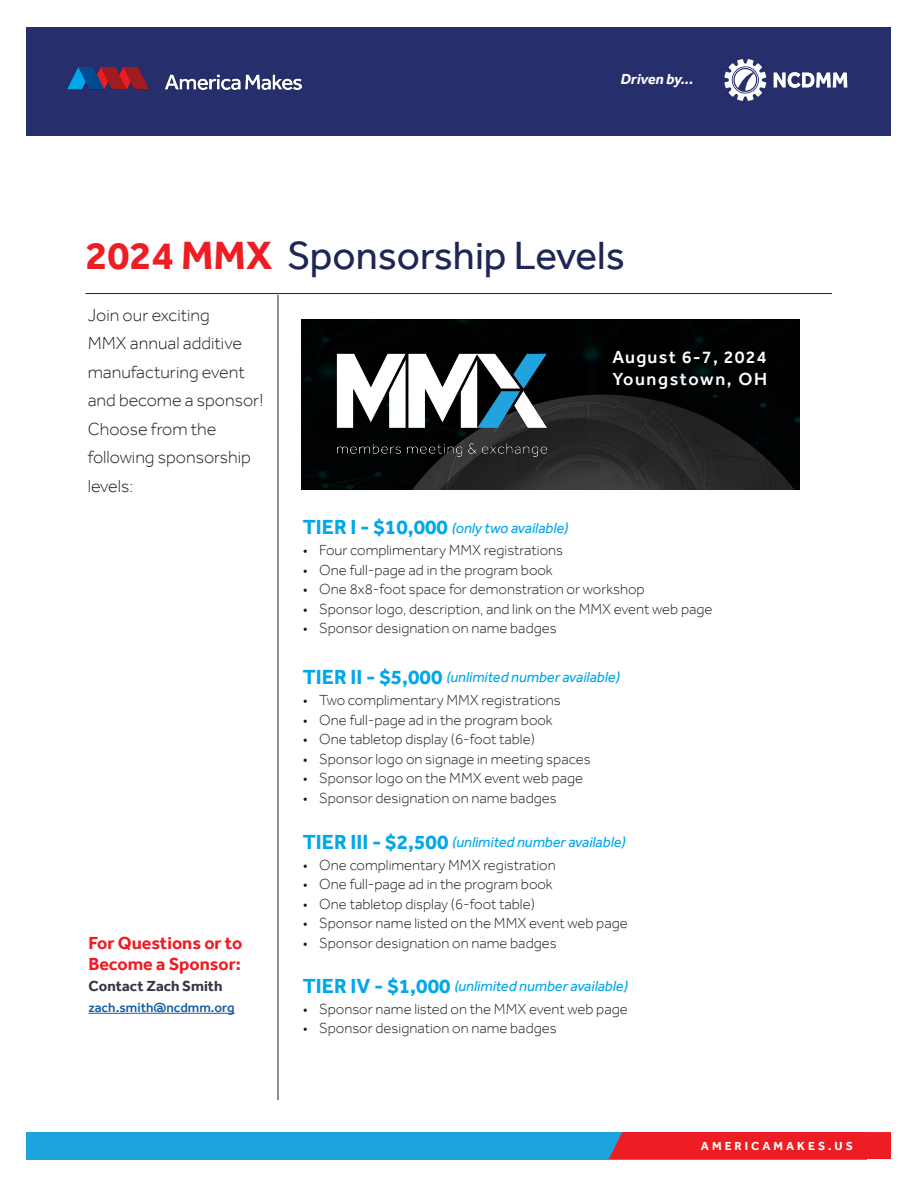
<style>
.page{position:relative;width:919px;height:1189px;background:#fff}
.page>*{position:absolute;margin:0;border:0;box-sizing:border-box;transform-origin:0 0}
.t1{font:40.5px "Effra";color:#1d2757}
.Paragraph_Style_5{font:300 18px/28.5px "Effra";color:#231f20}
.t2{font:700 18px/21px "Effra";color:#ee1d23}
.t3{font:500 18px "Effra";letter-spacing:.07em;color:#fff}
.t4{font:500 18px "Effra";letter-spacing:.09em;color:#fff}
.t5{font:300 15px "Effra";color:#231f20}
.Lt_Blue_title{font:italic 15px "Effra";color:#00a7e9}
.t6{font:700 15px "Effra";color:#323542}
.t7{font:italic 700 15px "Effra";letter-spacing:-.005em;color:#fff}
.t8{font:500 13.5px "Effra";color:#175d9e}
.t9{font:700 12px "Effra";letter-spacing:.25em;color:#fff}
.s1{font-weight:700;color:#ee1d23}
.s2{font-weight:700;font-style:normal;font-size:21px}
</style>
<div class="page">
<div style="left:26px;top:1132px;width:840px;height:27px;background:#1ea3dc"></div>
<div style="left:609px;top:1132px;width:281px;height:27px;background:#ee1d23"></div>
<div style="left:26px;top:28px;width:864px;height:108px;background:#262e6b"></div>
<img style="left:67px;top:67px;width:235px;height:23px">
<hr style="left:278px;top:295px;width:1px;height:805px;background:#231f20">
<hr style="left:85px;top:293px;width:747px;height:1px;background:#231f20">
<svg style="left:773px;top:72px;width:74px;height:16px"></svg>
<svg style="left:724px;top:59px;width:42px;height:42px"></svg>
<hr style="left:88px;top:1012px;width:147px;height:1px;background:#175d9e">
<img style="left:586px;top:320px;width:213px;height:170px">
<img style="left:301px;top:319px;width:285px;height:171px">
<p class="t7" style="left:620px;top:70px;width:74px">Driven by...</p>
<p class="t1" style="left:85px;top:231px;width:541px"><span class="s1">2024 MMX</span> Sponsorship Levels</p>
<p class="Paragraph_Style_5" style="left:88px;top:300px;width:177px">Join our exciting<br>MMX annual additive manufacturing event and become a sponsor!<br>Choose from the following sponsorship levels:</p>
<p class="t2" style="left:88px;top:932px;width:155px">For Questions or to<br>Become a Sponsor:</p>
<p class="t6" style="left:88px;top:977px;width:136px">Contact Zach Smith</p>
<p class="t8" style="left:88px;top:999px;width:148px">zach.smith@ncdmm.org</p>
<p class="t3" style="left:612px;top:346px;width:156px">August 6-7, 2024</p>
<p class="t4" style="left:612px;top:368px;width:156px">Youngstown, OH</p>
<p class="Lt_Blue_title" style="left:303px;top:519px;width:267px"><span class="s2">TIER I - $10,000</span> (only two available)</p>
<p class="t5" style="left:303px;top:541px;width:262px">• Four complimentary MMX registrations</p>
<p class="t5" style="left:303px;top:561px;width:251px">• One full-page ad in the program book</p>
<p class="t5" style="left:303px;top:580px;width:343px">• One 8x8-foot space for demonstration or workshop</p>
<p class="t5" style="left:303px;top:600px;width:411px">• Sponsor logo, description, and link on the MMX event web page</p>
<p class="t5" style="left:303px;top:619px;width:255px">• Sponsor designation on name badges</p>
<p class="Lt_Blue_title" style="left:303px;top:668px;width:318px"><span class="s2">TIER II - $5,000</span> (unlimited number available)</p>
<p class="t5" style="left:303px;top:691px;width:259px">• Two complimentary MMX registrations</p>
<p class="t5" style="left:303px;top:710px;width:251px">• One full-page ad in the program book</p>
<p class="t5" style="left:303px;top:730px;width:233px">• One tabletop display (6-foot table)</p>
<p class="t5" style="left:303px;top:749px;width:289px">• Sponsor logo on signage in meeting spaces</p>
<p class="t5" style="left:303px;top:769px;width:282px">• Sponsor logo on the MMX event web page</p>
<p class="t5" style="left:303px;top:788px;width:255px">• Sponsor designation on name badges</p>
<p class="Lt_Blue_title" style="left:303px;top:833px;width:324px"><span class="s2">TIER III - $2,500</span> (unlimited number available)</p>
<p class="t5" style="left:303px;top:855px;width:254px">• One complimentary MMX registration</p>
<p class="t5" style="left:303px;top:875px;width:251px">• One full-page ad in the program book</p>
<p class="t5" style="left:303px;top:894px;width:233px">• One tabletop display (6-foot table)</p>
<p class="t5" style="left:303px;top:914px;width:326px">• Sponsor name listed on the MMX event web page</p>
<p class="t5" style="left:303px;top:933px;width:255px">• Sponsor designation on name badges</p>
<p class="Lt_Blue_title" style="left:303px;top:977px;width:326px"><span class="s2">TIER IV - $1,000</span> (unlimited number available)</p>
<p class="t5" style="left:303px;top:999px;width:326px">• Sponsor name listed on the MMX event web page</p>
<p class="t5" style="left:303px;top:1019px;width:255px">• Sponsor designation on name badges</p>
<p class="t9" style="left:701px;top:1138px;width:153px">AMERICAMAKES.US</p>
</div>
